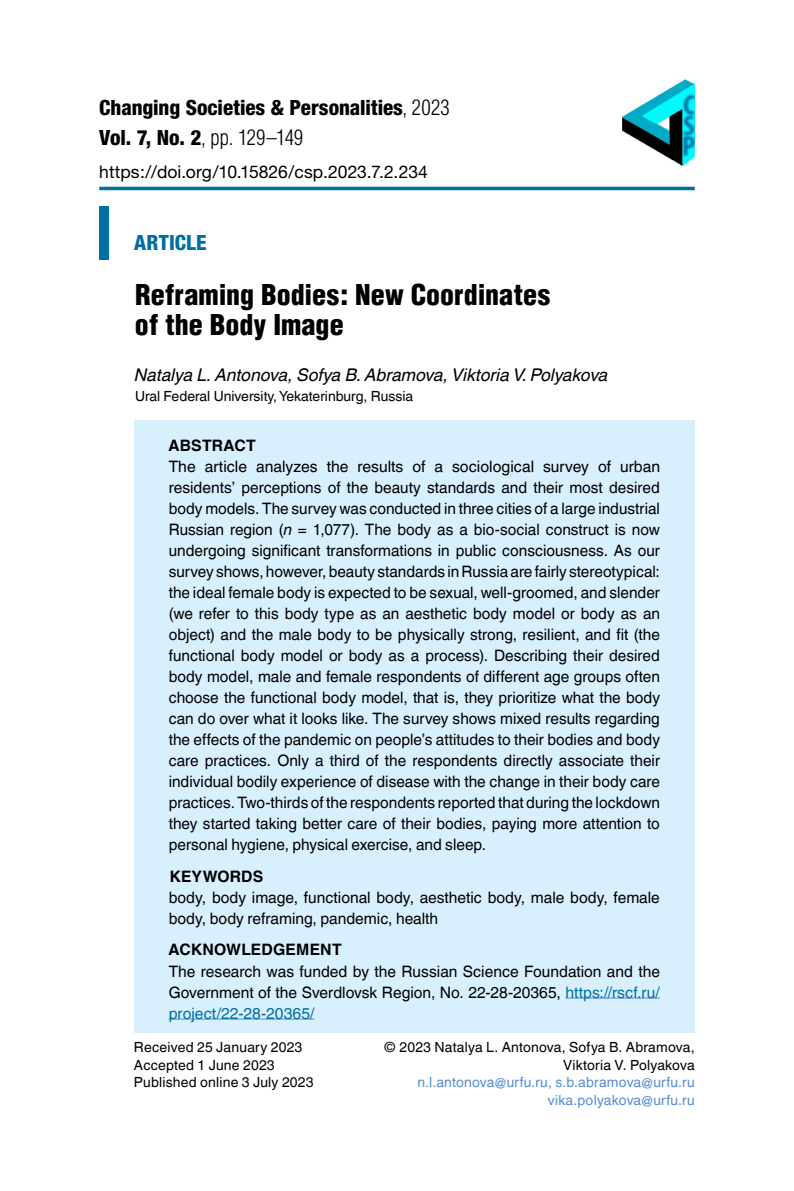
<style>
.page{position:relative;width:794px;height:1191px;background:#fff}
.page>*{position:absolute;margin:0;border:0;box-sizing:border-box;transform-origin:0 0}
.Заголовок_статьи{font:900 condensed 28px/29.8px "Helvetica";color:#000}
.t1{font:800 condensed 21px "Helvetica Neue";color:#000}
.t2{font:300 condensed 21px "Helvetica";letter-spacing:-.005em;color:#000}
.t3{font:800 condensed 21px "Helvetica Neue";letter-spacing:.005em;color:#006fa1}
.Автор{font:italic 17.5px "Helvetica World";color:#000}
.t4{font:17.5px "Helvetica Neue";letter-spacing:.005em;color:#000}
.Аннотация{font:15.75px/21px "Helvetica World";color:#000;text-align:justify}
.загол-ан-кс{font:700 15.75px "Helvetica World";letter-spacing:.01em;color:#000}
.Нижний_колонтитул{font:14px "Helvetica World";letter-spacing:.015em;color:#000}
.Нижний_колонтитул-2{font:14px "Helvetica World";letter-spacing:.015em;color:#548dd4}
.Институт{font:14px "Helvetica World";color:#000}
.s1{font-family:"Helvetica";font-weight:300}
.s2{font-family:"Helvetica Neue";font-weight:800}
.s3{font-style:italic}
.s4{color:#006fa1}
</style>
<div class="page">
<hr style="left:99px;top:187px;width:595px;height:3px;background:#006fa1">
<div style="left:99px;top:207px;width:10px;height:53px;background:#006fa1"></div>
<img style="left:622px;top:80px;width:72px;height:85px">
<div style="left:134px;top:420px;width:560px;height:612px;background:#d8effd"></div>
<hr style="left:565px;top:997px;width:95px;height:1px;background:#548dd4">
<hr style="left:169px;top:1018px;width:146px;height:1px;background:#548dd4">
<h2 class="t1" style="left:99px;top:95px;width:352px">Changing Societies &amp; Personalities<span class="s1">, 2023</span></h2>
<h2 class="t2" style="left:99px;top:124px;width:205px"><span class="s2">Vol. 7, No. 2</span>, pp. 129–149</h2>
<p class="t4" style="left:99px;top:161px;width:330px">https://doi.org/10.15826/csp.2023.7.2.234</p>
<p class="t3" style="left:134px;top:230px;width:74px">ARTICLE</p>
<p class="Заголовок_статьи" style="left:135px;top:279px;width:417px">Reframing Bodies: New Coordinates of the Body Image</p>
<p class="Автор" style="left:134px;top:365px;width:475px">Natalya L. Antonova, Sofya B. Abramova, Viktoria V. Polyakova</p>
<p class="Институт" style="left:135px;top:387px;width:280px">Ural Federal University, Yekaterinburg, Russia</p>
<p class="загол-ан-кс" style="left:169px;top:436px;width:88px">ABSTRACT</p>
<p class="Аннотация" style="left:169px;top:456px;width:493px">The article analyzes the results of a sociological survey of urban residents’ perceptions of the beauty standards and their most desired body models. The survey was conducted in three cities of a large industrial Russian region (<span class="s3">n</span> = 1,077). The body as a bio-social construct is now undergoing significant transformations in public consciousness. As our survey shows, however, beauty standards in Russia are fairly stereotypical: the ideal female body is expected to be sexual, well-groomed, and slender (we refer to this body type as an aesthetic body model or body as an object) and the male body to be physically strong, resilient, and fit (the functional body model or body as a process). Describing their desired body model, male and female respondents of different age groups often choose the functional body model, that is, they prioritize what the body can do over what it looks like. The survey shows mixed results regarding the effects of the pandemic on people’s attitudes to their bodies and body care practices. Only a third of the respondents directly associate their individual bodily experience of disease with the change in their body care practices. Two-thirds of the respondents reported that during the lockdown they started taking better care of their bodies, paying more attention to personal hygiene, physical exercise, and sleep.</p>
<p class="загол-ан-кс" style="left:170px;top:867px;width:95px">KEYWORDS</p>
<p class="Аннотация" style="left:169px;top:887px;width:493px">body, body image, functional body, aesthetic body, male body, female body, body reframing, pandemic, health</p>
<p class="загол-ан-кс" style="left:169px;top:940px;width:174px">ACKNOWLEDGEMENT</p>
<p class="Аннотация" style="left:169px;top:960px;width:493px">The research was funded by the Russian Science Foundation and the Government of the Sverdlovsk Region, No. 22-28-20365, <span class="s4">https://rscf.ru/ project/22-28-20365/</span></p>
<p class="Нижний_колонтитул" style="left:134px;top:1039px;width:170px">Received 25 January 2023</p>
<p class="Нижний_колонтитул" style="left:384px;top:1039px;width:312px">© 2023 Natalya L. Antonova, Sofya B. Abramova,</p>
<p class="Нижний_колонтитул" style="left:134px;top:1056px;width:142px">Accepted 1 June 2023</p>
<p class="Нижний_колонтитул" style="left:563px;top:1056px;width:133px">Viktoria V. Polyakova</p>
<p class="Нижний_колонтитул" style="left:134px;top:1074px;width:181px">Published online 3 July 2023</p>
<p class="Нижний_колонтитул-2" style="left:417px;top:1074px;width:279px">n.l.antonova@urfu.ru, s.b.abramova@urfu.ru</p>
<p class="Нижний_колонтитул-2" style="left:548px;top:1091px;width:148px">vika.polyakova@urfu.ru</p>
</div>
